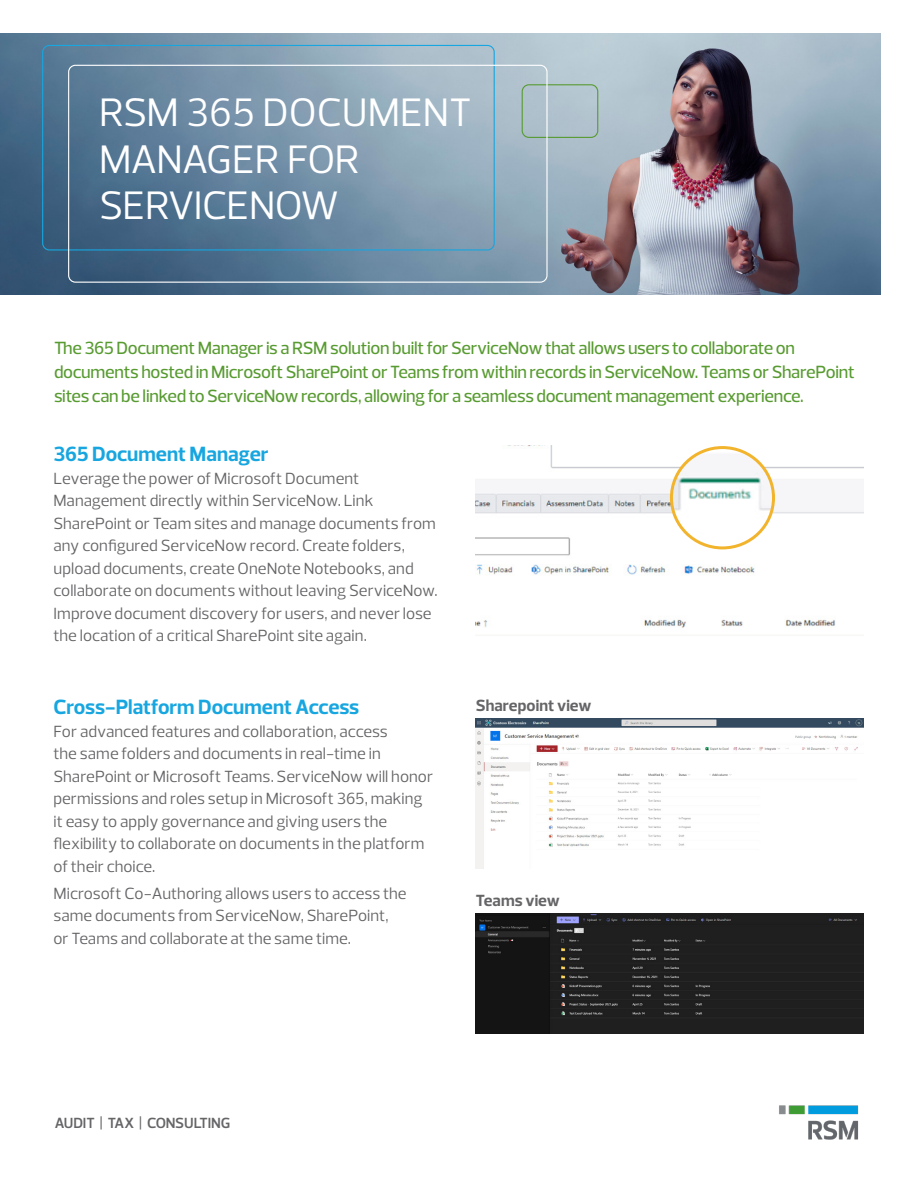
<style>
.page{position:relative;width:918px;height:1188px;background:#fff}
.page>*{position:absolute;margin:0;border:0;box-sizing:border-box;transform-origin:0 0}
.Numbered_List{font:40.5px/46.5px "Prelo";letter-spacing:-.01em;color:#fff}
.Body_Copy{font:700 21px "Prelo";letter-spacing:-.005em;color:#17a6df}
.Body_Copy-2{font:500 18px/24px "Prelo";letter-spacing:-.015em;color:#589b31}
.Body_Copy-3{font:16.5px/22.5px "Prelo";color:#656568}
.Body_Copy-4{font:700 16.5px "Prelo";color:#656568}
.Numbered_List-2{font:600 15px "Prelo";letter-spacing:-.015em;color:#656568}
</style>
<div class="page">
<img style="left:0;top:33px;width:880px;height:261px">
<div style="left:42px;top:45px;width:453px;height:206px;border:1px solid #17a6df;border-radius:7px"></div>
<div style="left:522px;top:84px;width:76px;height:54px;border:1px solid #589b31;border-radius:7px"></div>
<div style="left:68px;top:65px;width:480px;height:218px;border:1px solid #fff;border-radius:7px"></div>
<img style="left:476px;top:445px;width:388px;height:183px">
<img style="left:779px;top:1105px;width:80px;height:35px">
<img style="left:476px;top:719px;width:388px;height:149px">
<img style="left:476px;top:913px;width:388px;height:120px">
<img style="left:671px;top:448px;width:103px;height:88px">
<div style="left:670px;top:446px;width:105px;height:103px;border:3px solid #f2b42d;border-radius:50%"></div>
<p class="Numbered_List" style="left:99px;top:90px;width:374px">RSM 365 DOCUMENT<br>MANAGER FOR<br>SERVICENOW</p>
<p class="Body_Copy-2" style="left:54px;top:337px;width:802px">The 365 Document Manager is a RSM solution built for ServiceNow that allows users to collaborate on documents hosted in Microsoft SharePoint or Teams from within records in ServiceNow. Teams or SharePoint sites can be linked to ServiceNow records, allowing for a seamless document management experience.</p>
<p class="Body_Copy" style="left:53px;top:441px;width:217px">365 Document Manager</p>
<p class="Body_Copy-3" style="left:53px;top:467px;width:386px">Leverage the power of Microsoft Document Management directly within ServiceNow. Link SharePoint or Team sites and manage documents from any configured ServiceNow record. Create folders, upload documents, create OneNote Notebooks, and collaborate on documents without leaving ServiceNow.<br>Improve document discovery for users, and never lose the location of a critical SharePoint site again.</p>
<p class="Body_Copy" style="left:53px;top:694px;width:307px">Cross-Platform Document Access</p>
<p class="Body_Copy-3" style="left:53px;top:720px;width:381px">For advanced features and collaboration, access<br>the same folders and documents in real-time in SharePoint or Microsoft Teams. ServiceNow will honor permissions and roles setup in Microsoft 365, making it easy to apply governance and giving users the flexibility to collaborate on documents in the platform of their choice.</p>
<p class="Body_Copy-3" style="left:53px;top:882px;width:355px">Microsoft Co-Authoring allows users to access the same documents from ServiceNow, SharePoint, or Teams and collaborate at the same time.</p>
<p class="Body_Copy-4" style="left:476px;top:695px;width:117px">Sharepoint view</p>
<p class="Body_Copy-4" style="left:476px;top:890px;width:85px">Teams view</p>
<p class="Numbered_List-2" style="left:55px;top:1114px;width:177px">AUDIT | TAX | CONSULTING</p>
</div>
